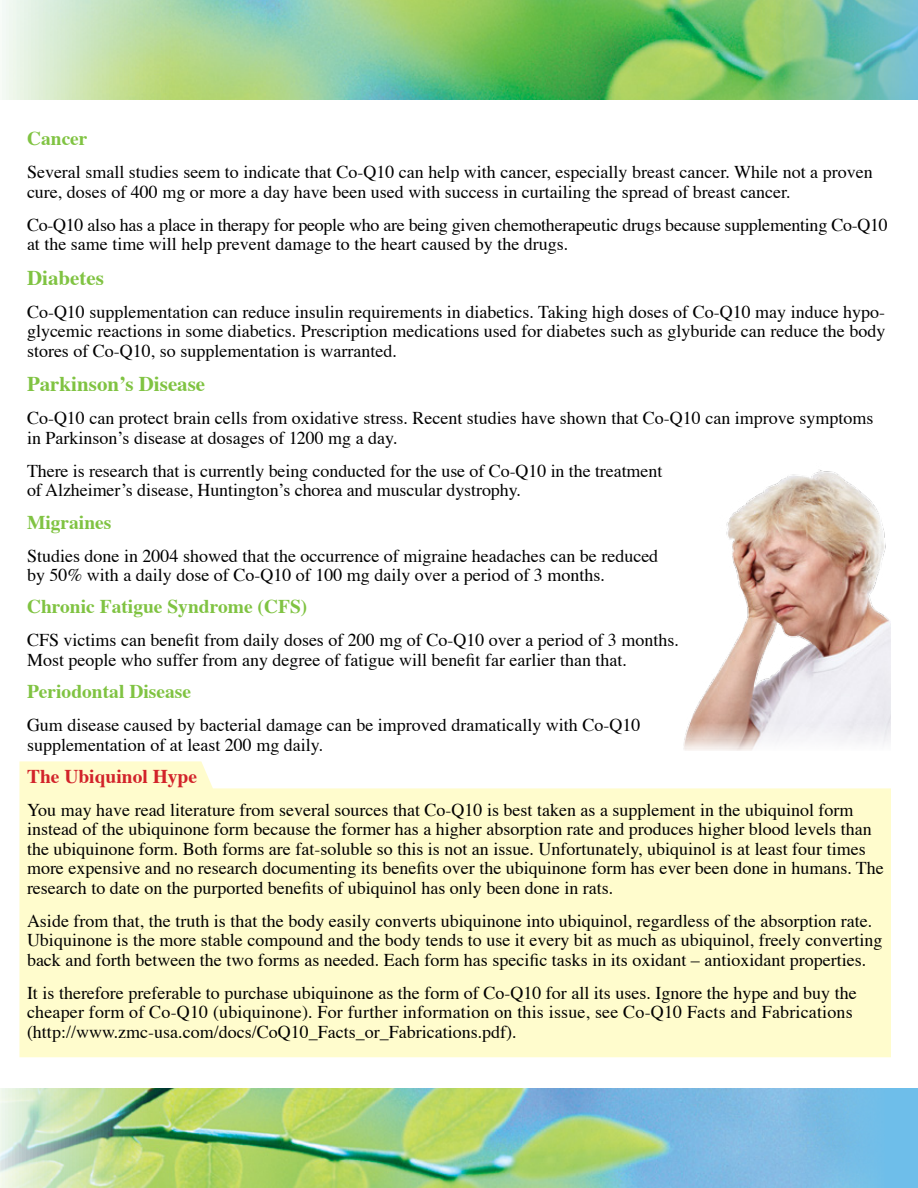
<style>
.page{position:relative;width:918px;height:1188px;background:#fff}
.page>*{position:absolute;margin:0;border:0;box-sizing:border-box;transform-origin:0 0}
.t1{font:700 21px "Times";color:#80c342}
.t2{font:700 19.5px "Times";color:#80c342}
.t3{font:700 19.5px "Times";color:#d2232a}
.t4{font:18px/19.5px "Times";color:#000}
</style>
<div class="page">
<div style="left:0;top:1089px;width:918px;height:99px;background:#6ebeea"></div>
<img style="left:2px;top:0;width:916px;height:99px">
<img style="left:0;top:1089px;width:863px;height:99px">
<svg style="left:19px;top:761px;width:872px;height:296px;background:#fffcd0"></svg>
<img style="left:683px;top:469px;width:208px;height:281px">
<p class="t2" style="left:27px;top:120px;width:62px">Cancer</p>
<p class="t4" style="left:27px;top:161px;width:847px">Several small studies seem to indicate that Co-Q10 can help with cancer, especially breast cancer. While not a proven cure, doses of 400 mg or more a day have been used with success in curtailing the spread of breast cancer.</p>
<p class="t4" style="left:27px;top:213px;width:862px">Co-Q10 also has a place in therapy for people who are being given chemotherapeutic drugs because supplementing Co-Q10 at the same time will help prevent damage to the heart caused by the drugs.</p>
<p class="t1" style="left:27px;top:258px;width:78px">Diabetes</p>
<p class="t4" style="left:27px;top:300px;width:860px;text-align:justify">Co-Q10 supplementation can reduce insulin requirements in diabetics. Taking high doses of Co-Q10 may induce hypo&shy;glycemic reactions in some diabetics. Prescription medications used for diabetes such as glyburide can reduce the body stores of Co-Q10, so supplementation is warranted.</p>
<p class="t1" style="left:27px;top:364px;width:180px">Parkinson’s Disease</p>
<p class="t4" style="left:27px;top:407px;width:848px">Co-Q10 can protect brain cells from oxidative stress. Recent studies have shown that Co-Q10 can improve symptoms in Parkinson’s disease at dosages of 1200 mg a day.</p>
<p class="t4" style="left:27px;top:459px;width:637px">There is research that is currently being conducted for the use of Co-Q10 in the treatment of Alzheimer’s disease, Huntington’s chorea and muscular dystrophy.</p>
<p class="t2" style="left:27px;top:503px;width:86px">Migraines</p>
<p class="t4" style="left:27px;top:544px;width:633px">Studies done in 2004 showed that the occurrence of migraine headaches can be reduced by 50% with a daily dose of Co-Q10 of 100 mg daily over a period of 3 months.</p>
<p class="t2" style="left:27px;top:588px;width:282px">Chronic Fatigue Syndrome (CFS)</p>
<p class="t4" style="left:27px;top:629px;width:653px">CFS victims can benefit from daily doses of 200 mg of Co-Q10 over a period of 3 months.<br>Most people who suffer from any degree of fatigue will benefit far earlier than that.</p>
<p class="t2" style="left:27px;top:673px;width:166px">Periodontal Disease</p>
<p class="t4" style="left:27px;top:714px;width:615px">Gum disease caused by bacterial damage can be improved dramatically with Co-Q10 supplementation of at least 200 mg daily.</p>
<p class="t3" style="left:27px;top:758px;width:172px">The Ubiquinol Hype</p>
<p class="t4" style="left:27px;top:798px;width:858px">You may have read literature from several sources that Co-Q10 is best taken as a supplement in the ubiquinol form instead of the ubiquinone form because the former has a higher absorption rate and produces higher blood levels than the ubiquinone form. Both forms are fat-soluble so this is not an issue. Unfortunately, ubiquinol is at least four times more expensive and no research documenting its benefits over the ubiquinone form has ever been done in humans. The research to date on the purported benefits of ubiquinol has only been done in rats.</p>
<p class="t4" style="left:27px;top:909px;width:857px">Aside from that, the truth is that the body easily converts ubiquinone into ubiquinol, regardless of the absorption rate.<br>Ubiquinone is the more stable compound and the body tends to use it every bit as much as ubiquinol, freely converting back and forth between the two forms as needed. Each form has specific tasks in its oxidant – antioxidant properties.</p>
<p class="t4" style="left:27px;top:981px;width:831px">It is therefore preferable to purchase ubiquinone as the form of Co-Q10 for all its uses. Ignore the hype and buy the cheaper form of Co-Q10 (ubiquinone). For further information on this issue, see Co-Q10 Facts and Fabrications (http://www.zmc-usa.com/docs/CoQ10_Facts_or_Fabrications.pdf).</p>
</div>
